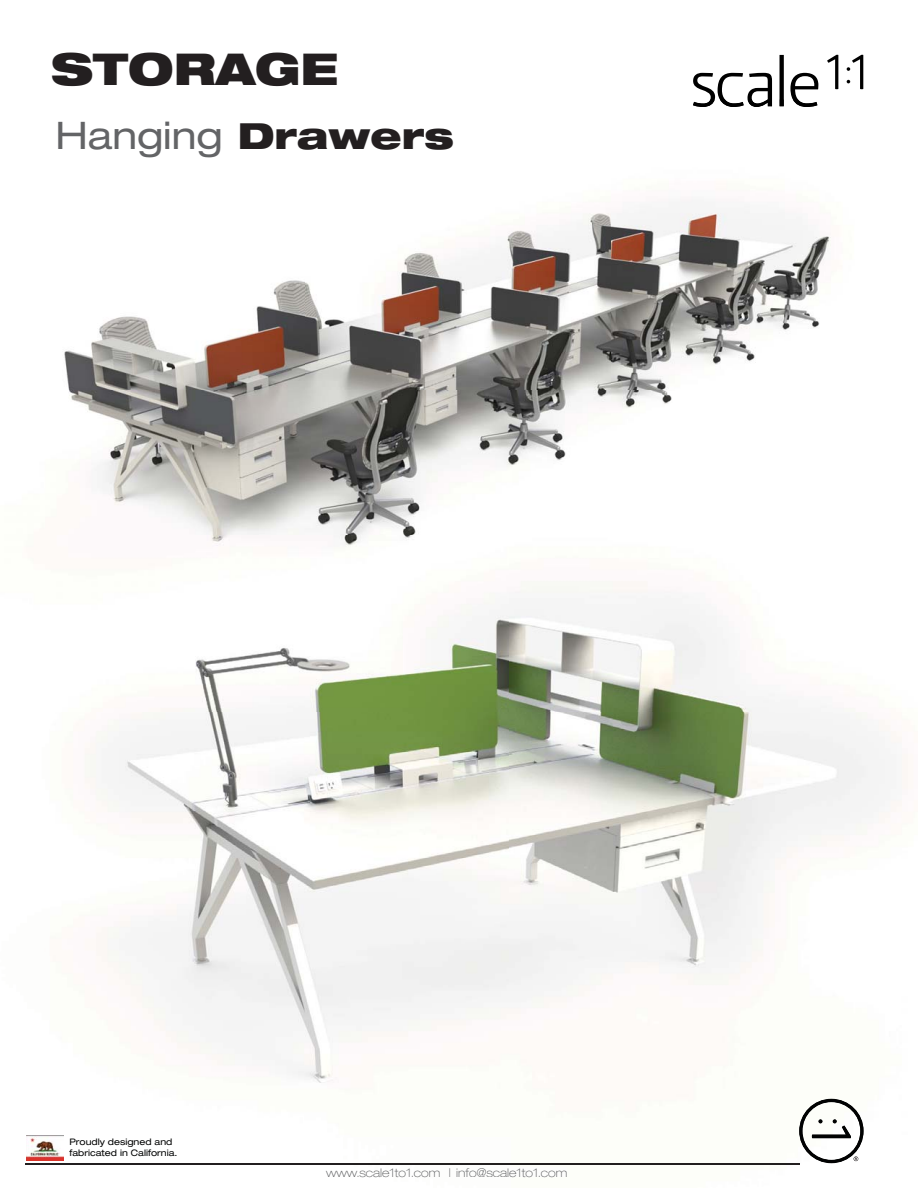
<style>
.page{position:relative;width:918px;height:1188px;background:#fff}
.page>*{position:absolute;margin:0;border:0;box-sizing:border-box;transform-origin:0 0}
.t1{font:900 expanded 43.95px "Helvetica Neue LT Std";color:#231f20}
.t2{font:expanded 38.1px "Helvetica Neue LT Std";color:#636466}
.t3{font:100 expanded 12px "Helvetica Neue LT Std";color:#57585a}
.t4{font:expanded 9px/10.5px "Helvetica Neue LT Std";color:#020303}
.s1{font-weight:900;font-size:36px;color:#231f20}
.s2{color:#58595b}
</style>
<div class="page">
<svg style="left:693px;top:55px;width:170px;height:44px"></svg>
<img style="left:50px;top:712px;width:858px;height:453px">
<svg style="left:799px;top:1099px;width:65px;height:64px"></svg>
<img style="left:26px;top:1135px;width:37px;height:25px">
<img style="left:70px;top:1139px;width:102px;height:8px">
<img style="left:69px;top:1149px;width:108px;height:7px">
<img style="left:25px;top:1164px;width:774px;height:1px">
<img style="left:64px;top:104px;width:791px;height:608px">
<img style="left:693px;top:99px;width:124px;height:8px">
<h1 class="t1" style="left:51px;top:54px;width:289px">STORAGE</h1>
<h2 class="t2" style="left:56px;top:121px;width:400px">Hanging <span class="s1">Drawers</span></h2>
<p class="t4" style="left:69px;top:1138px;width:110px">Proudly designed and fabricated in California.</p>
<h3 class="t3" style="left:326px;top:1168px;width:243px"><span class="s2">www.scale</span>1to1.com | info@scale1to1.com</h3>
</div>
